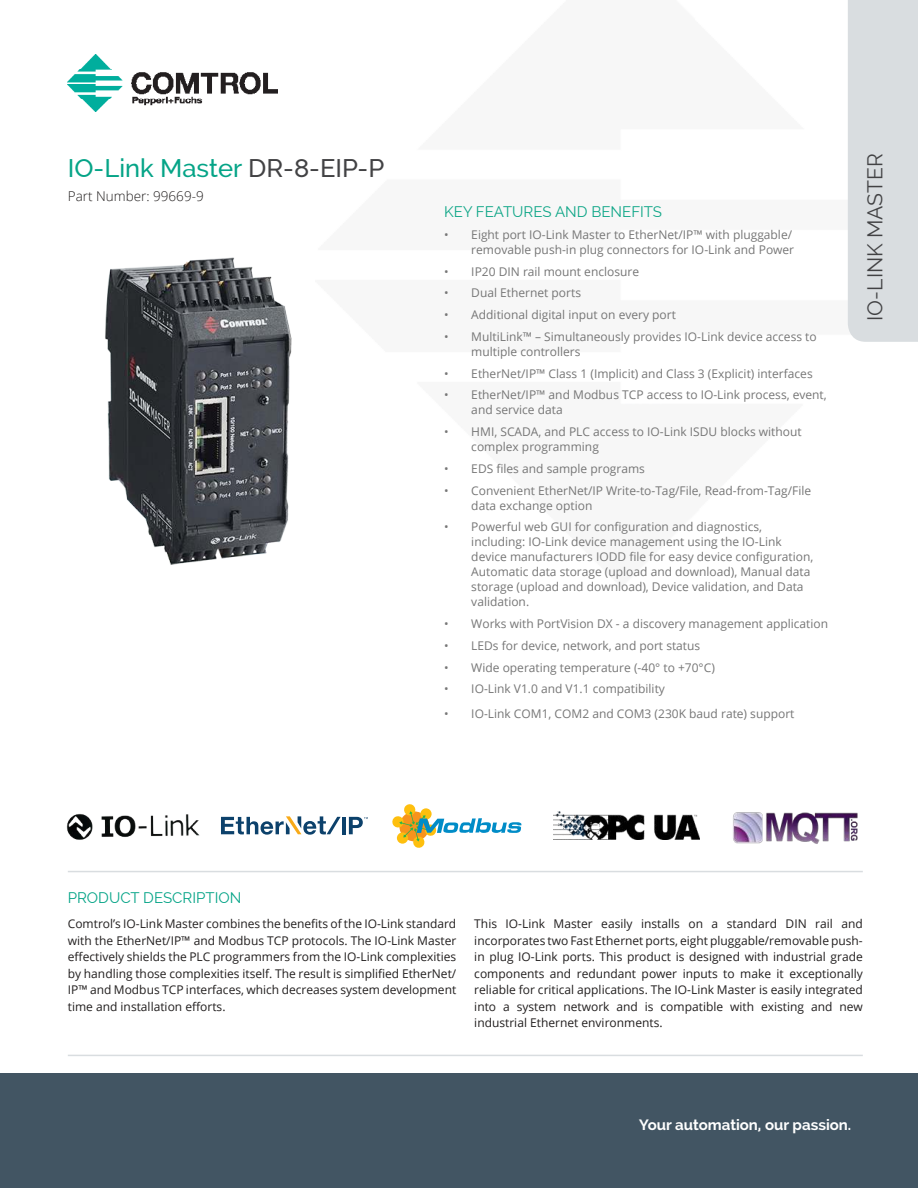
<style>
.page{position:relative;width:918px;height:1188px;background:#fff}
.page>*{position:absolute;margin:0;border:0;box-sizing:border-box;transform-origin:0 0}
.t1{font:500 25.5px "Raleway";color:#05a487}
.t2{font:21px "Raleway";color:#424244}
.t3{font:700 15px "Raleway";color:#fff}
.t4{font:15px "Raleway";color:#0ea687}
.t5{font:15px "Raleway";color:#05a487}
.t6{font:300 13.5px "Open Sans";color:#221f1f}
.t7{font:12px/15px "Open Sans";color:#767676}
.t8{font:12px/16.5px "Open Sans";color:#221f1f;text-align:justify}
.s1{color:#424244}
</style>
<div class="page">
<img style="left:66px;top:814px;width:134px;height:26px">
<svg style="left:392px;top:804px;width:129px;height:44px"></svg>
<hr style="left:342px;top:817px;width:4px;height:17px;background:#0c416b">
<svg style="left:349px;top:817px;width:19px;height:17px"></svg>
<svg style="left:221px;top:816px;width:120px;height:19px"></svg>
<img style="left:553px;top:812px;width:146px;height:27px">
<img style="left:733px;top:812px;width:125px;height:32px">
<img style="left:68px;top:54px;width:210px;height:58px">
<hr style="left:68px;top:871px;width:795px;height:1px;background:#d9dde0">
<div style="left:0;top:1073px;width:918px;height:115px;background:#425563"></div>
<div style="left:848px;top:0;width:70px;height:342px;background:#d9dde0"></div>
<hr style="left:68px;top:1055px;width:795px;height:1px;background:#d9dde0">
<img style="left:105px;top:257px;width:187px;height:308px">
<h1 class="t1" style="left:68px;top:153px;width:318px">IO-Link Master <span class="s1">DR-8-EIP-P</span></h1>
<p class="t6" style="left:68px;top:191px;width:137px">Part Number: 99669-9</p>
<p class="t4" style="left:444px;top:203px;width:219px">KEY FEATURES AND BENEFITS</p>
<p class="t7" style="left:444px;top:227px;width:351px;text-align:right">• Eight port IO-Link Master to EtherNet/IP™ with pluggable/ removable push-in plug connectors for IO-Link and Power</p>
<p class="t7" style="left:444px;top:264px;width:196px">• IP20 DIN rail mount enclosure</p>
<p class="t7" style="left:444px;top:286px;width:138px">• Dual Ethernet ports</p>
<p class="t7" style="left:444px;top:307px;width:233px">• Additional digital input on every port</p>
<p class="t7" style="left:471px;top:329px;width:347px;text-indent:-27px">• MultiLink™ – Simultaneously provides IO-Link device access to multiple controllers</p>
<p class="t7" style="left:444px;top:366px;width:370px">• EtherNet/IP™ Class 1 (Implicit) and Class 3 (Explicit) interfaces</p>
<p class="t7" style="left:471px;top:388px;width:357px;text-indent:-27px">• EtherNet/IP™ and Modbus TCP access to IO-Link process, event, and service data</p>
<p class="t7" style="left:471px;top:424px;width:332px;text-indent:-27px">• HMI, SCADA, and PLC access to IO-Link ISDU blocks without complex programming</p>
<p class="t7" style="left:444px;top:461px;width:202px">• EDS files and sample programs</p>
<p class="t7" style="left:471px;top:483px;width:341px;text-indent:-27px">• Convenient EtherNet/IP Write-to-Tag/File, Read-from-Tag/File data exchange option</p>
<p class="t7" style="left:471px;top:520px;width:344px;text-indent:-27px">• Powerful web GUI for configuration and diagnostics, including: IO-Link device management using the IO-Link device manufacturers IODD file for easy device configuration, Automatic data storage (upload and download), Manual data storage (upload and download), Device validation, and Data validation.</p>
<p class="t7" style="left:444px;top:616px;width:385px">• Works with PortVision DX - a discovery management application</p>
<p class="t7" style="left:444px;top:638px;width:257px">• LEDs for device, network, and port status</p>
<p class="t7" style="left:444px;top:660px;width:272px">• Wide operating temperature (-40° to +70°C)</p>
<p class="t7" style="left:444px;top:682px;width:222px">• IO-Link V1.0 and V1.1 compatibility</p>
<p class="t7" style="left:444px;top:706px;width:352px">• IO-Link COM1, COM2 and COM3 (230K baud rate) support</p>
<h2 class="t2" style="left:863px;top:321px;width:169px;rotate:-90deg">IO-LINK MASTER</h2>
<p class="t5" style="left:68px;top:889px;width:175px">PRODUCT DESCRIPTION</p>
<p class="t8" style="left:68px;top:915px;width:390px">Comtrol’s IO-Link Master combines the benefits of the IO-Link standard with the EtherNet/IP™ and Modbus TCP protocols. The IO-Link Master effectively shields the PLC programmers from the IO-Link complexities by handling those complexities itself. The result is simplified EtherNet/ IP™ and Modbus TCP interfaces, which decreases system development time and installation efforts.</p>
<p class="t8" style="left:474px;top:915px;width:390px">This IO-Link Master easily installs on a standard DIN rail and incorporates two Fast Ethernet ports, eight pluggable/removable push&shy;in plug IO-Link ports. This product is designed with industrial grade components and redundant power inputs to make it exceptionally reliable for critical applications. The IO-Link Master is easily integrated into a system network and is compatible with existing and new industrial Ethernet environments.</p>
<p class="t3" style="left:639px;top:1119px;width:213px">Your automation, our passion.</p>
</div>
